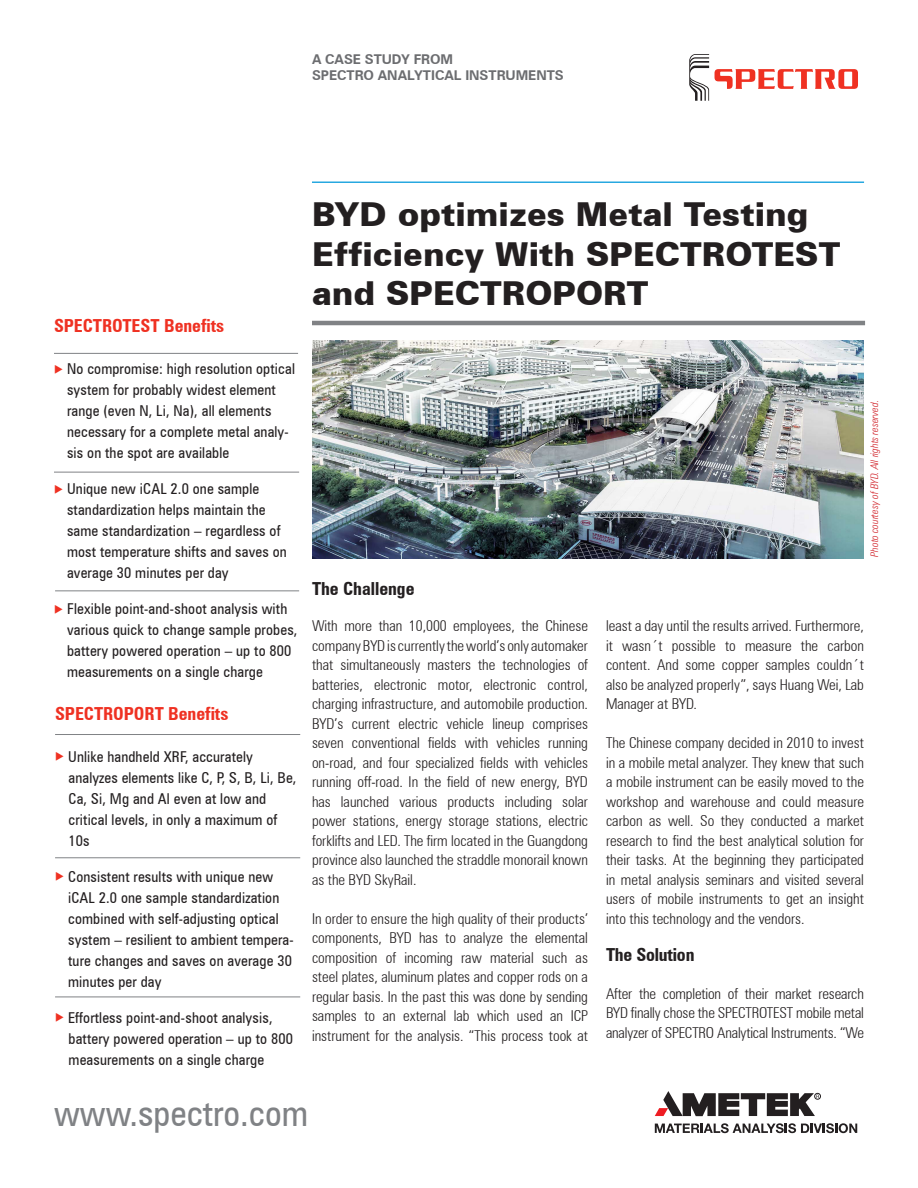
<style>
.page{position:relative;width:918px;height:1188px;background:#fff}
.page>*{position:absolute;margin:0;border:0;box-sizing:border-box;transform-origin:0 0}
.t1{font:condensed 36px "Zurich BT";color:#808285}
.t2{font:900 33px/39.6px "Zurich BT";color:#231f20}
.t3{font:700 condensed 18px "Zurich BT";color:#ef3122}
.t4{font:700 condensed 18px "Zurich BT";color:#231f20}
.t5{font:300 condensed 15px/19.5px "Zurich BT";color:#231f20;text-align:justify}
.t6{font:condensed 15px/21px "Zurich BT";letter-spacing:.01em;color:#231f20}
.t7{font:700 13.5px "Zurich BT";color:#6c6d70}
.t8{font:italic 300 condensed 10.5px "Zurich BT";color:#d1232a}
.s1{color:#ef3122}
</style>
<div class="page">
<svg style="left:689px;top:54px;width:20px;height:47px"></svg>
<svg style="left:715px;top:69px;width:143px;height:20px"></svg>
<svg style="left:655px;top:1123px;width:202px;height:10px"></svg>
<div style="left:814px;top:1093px;width:7px;height:6px;border:1px solid #231f20;border-radius:50%"></div>
<svg style="left:655px;top:1091px;width:164px;height:25px"></svg>
<hr style="left:312px;top:321px;width:553px;height:4px;background:#808285">
<hr style="left:312px;top:182px;width:552px;height:1px;background:#27a8e0">
<hr style="left:54px;top:353px;width:244px;height:1px;background:#808285">
<hr style="left:54px;top:472px;width:245px;height:1px;background:#808285">
<hr style="left:55px;top:590px;width:244px;height:1px;background:#808285">
<img style="left:312px;top:340px;width:552px;height:218px">
<hr style="left:55px;top:734px;width:245px;height:1px;background:#808285">
<hr style="left:55px;top:997px;width:245px;height:1px;background:#808285">
<hr style="left:55px;top:857px;width:245px;height:1px;background:#808285">
<p class="t7" style="left:312px;top:51px;width:143px">A CASE STUDY FROM</p>
<p class="t7" style="left:312px;top:67px;width:253px">SPECTRO ANALYTICAL INSTRUMENTS</p>
<p class="t3" style="left:54px;top:315px;width:172px">SPECTROTEST Benefits</p>
<p class="t6" style="left:67px;top:358px;width:229px;text-indent:-13px"><span class="s1">◆</span> No compromise: high resolution optical system for probably widest element range (even N, Li, Na), all elements necessary for a complete metal analy&shy;sis on the spot are available</p>
<p class="t6" style="left:67px;top:478px;width:221px;text-indent:-13px"><span class="s1">◆</span> Unique new iCAL 2.0 one sample standardization helps maintain the same standardization – regardless of most temperature shifts and saves on average 30 minutes per day</p>
<p class="t6" style="left:67px;top:598px;width:232px;text-indent:-13px"><span class="s1">◆</span> Flexible point-and-shoot analysis with various quick to change sample probes, battery powered operation – up to 800 measurements on a single charge</p>
<p class="t3" style="left:55px;top:702px;width:175px">SPECTROPORT Benefits</p>
<p class="t6" style="left:69px;top:746px;width:229px;text-indent:-14px"><span class="s1">◆</span> Unlike handheld XRF, accurately analyzes elements like C, P, S, B, Li, Be,<br>Ca, Si, Mg and Al even at low and</p>
<p class="t6" style="left:69px;top:809px;width:210px">critical levels, in only a maximum of</p>
<p class="t6" style="left:69px;top:830px;width:23px">10s</p>
<p class="t6" style="left:68px;top:866px;width:227px;text-indent:-13px"><span class="s1">◆</span> Consistent results with unique new iCAL 2.0 one sample standardization combined with self-adjusting optical system – resilient to ambient tempera&shy;ture changes and saves on average 30 minutes per day</p>
<p class="t6" style="left:69px;top:1007px;width:226px;text-indent:-14px"><span class="s1">◆</span> Effortless point-and-shoot analysis, battery powered operation – up to 800 measurements on a single charge</p>
<p class="t2" style="left:312px;top:194px;width:530px">BYD optimizes Metal Testing<br>Efficiency With SPECTROTEST and SPECTROPORT</p>
<p class="t8" style="left:868px;top:557px;width:158px;rotate:-90deg">Photo courtesy of BYD. All rights reserved.</p>
<p class="t4" style="left:312px;top:578px;width:104px">The Challenge</p>
<p class="t5" style="left:312px;top:616px;width:278px">With more than 10,000 employees, the Chinese company BYD is currently the world’s only automaker that simultaneously masters the technologies of batteries, electronic motor, electronic control, charging infrastructure, and automobile production.<br>BYD’s current electric vehicle lineup comprises seven conventional fields with vehicles running on-road, and four specialized fields with vehicles running off-road. In the field of new energy, BYD has launched various products including solar power stations, energy storage stations, electric forklifts and LED. The firm located in the Guangdong province also launched the straddle monorail known as the BYD SkyRail.</p>
<p class="t5" style="left:312px;top:908px;width:278px">In order to ensure the high quality of their products’ components, BYD has to analyze the elemental composition of incoming raw material such as steel plates, aluminum plates and copper rods on a regular basis. In the past this was done by sending samples to an external lab which used an ICP instrument for the analysis. “This process took at</p>
<p class="t5" style="left:606px;top:616px;width:260px">least a day until the results arrived. Furthermore, it wasn´t possible to measure the carbon content. And some copper samples couldn´t also be analyzed properly”, says Huang Wei, Lab Manager at BYD.</p>
<p class="t5" style="left:606px;top:733px;width:260px">The Chinese company decided in 2010 to invest in a mobile metal analyzer. They knew that such a mobile instrument can be easily moved to the workshop and warehouse and could measure carbon as well. So they conducted a market research to find the best analytical solution for their tasks. At the beginning they participated in metal analysis seminars and visited several users of mobile instruments to get an insight into this technology and the vendors.</p>
<p class="t4" style="left:606px;top:944px;width:90px">The Solution</p>
<p class="t5" style="left:606px;top:984px;width:259px">After the completion of their market research BYD finally chose the SPECTROTEST mobile metal analyzer of SPECTRO Analytical Instruments. “We</p>
<p class="t1" style="left:54px;top:1091px;width:256px">www.spectro.com</p>
</div>
